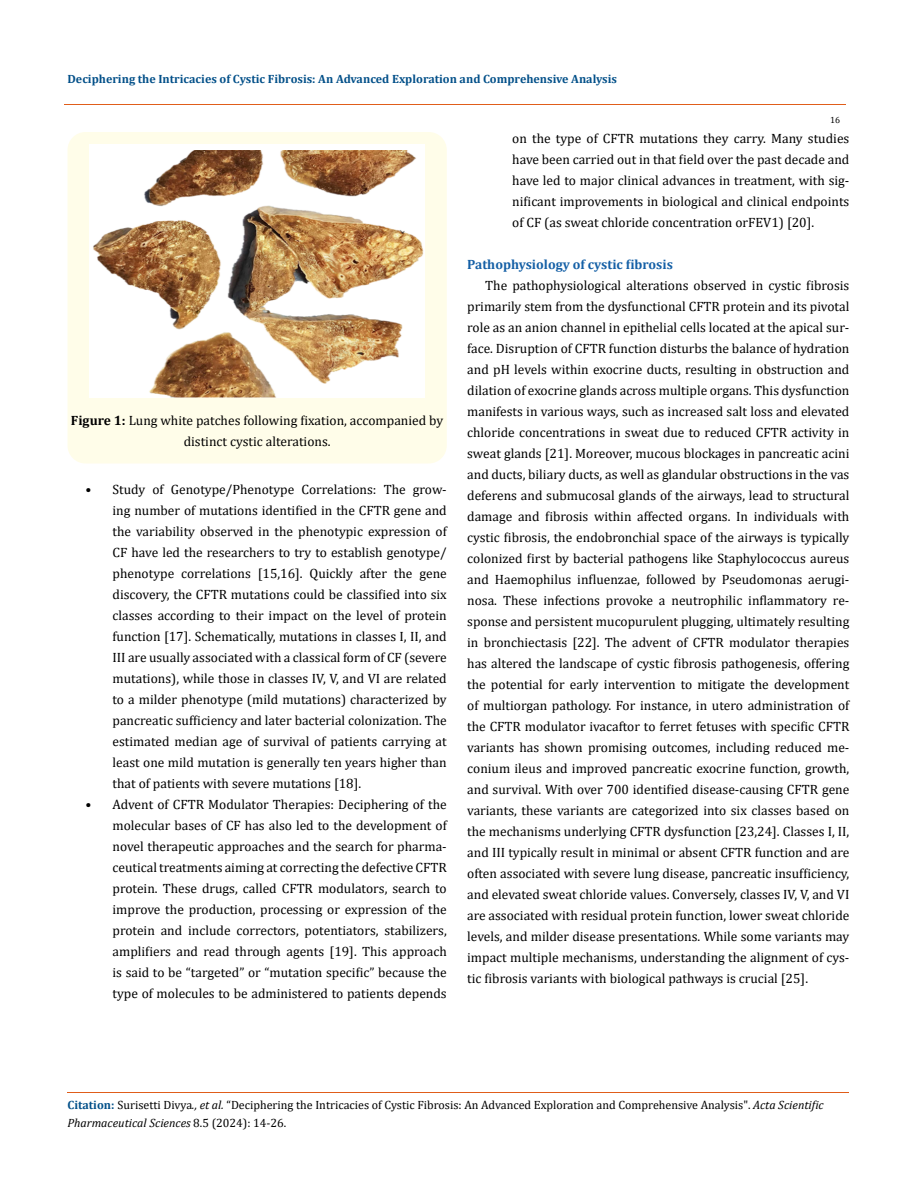
<style>
.page{position:relative;width:917px;height:1188px;background:#fff}
.page>*{position:absolute;margin:0;border:0;box-sizing:border-box;transform-origin:0 0}
.t1{font:13.5px/21px "Cambria";color:#000;text-align:justify}
.t2{font:700 13.5px "Cambria";color:#1560a6}
.t3{font:12px/18px "Cambria";color:#000}
.t4{font:700 12px "Cambria";color:#035089}
.t5{font:9px "Cambria";color:#000}
.s1{font-weight:700}
.s2{font-weight:700;color:#035089}
.s3{font-style:italic}
</style>
<div class="page">
<hr style="left:64px;top:104px;width:782px;height:1px;background:#e05d1a">
<div style="left:67px;top:132px;width:380px;height:332px;background:#fffde9;border-radius:18px"></div>
<img style="left:90px;top:145px;width:334px;height:253px">
<hr style="left:67px;top:1093px;width:782px;height:1px;background:#e05d1a">
<p class="t4" style="left:67px;top:70px;width:551px">Deciphering the Intricacies of Cystic Fibrosis: An Advanced Exploration and Comprehensive Analysis</p>
<p class="t5" style="left:830px;top:114px;width:11px">16</p>
<p class="t1" style="left:71px;top:409px;width:374px;text-align:center"><span class="s1">Figure 1:</span> Lung white patches following fixation, accompanied by distinct cystic alterations.</p>
<p class="t1" style="left:112px;top:478px;width:336px;text-indent:-27px">• Study of Genotype/Phenotype Correlations: The grow&shy;ing number of mutations identified in the CFTR gene and the variability observed in the phenotypic expression of CF have led the researchers to try to establish genotype/ phenotype correlations [15,16]. Quickly after the gene discovery, the CFTR mutations could be classified into six classes according to their impact on the level of protein function [17]. Schematically, mutations in classes I, II, and III are usually associated with a classical form of CF (severe mutations), while those in classes IV, V, and VI are related to a milder phenotype (mild mutations) characterized by pancreatic sufficiency and later bacterial colonization. The estimated median age of survival of patients carrying at least one mild mutation is generally ten years higher than that of patients with severe mutations [18].</p>
<p class="t1" style="left:112px;top:793px;width:336px;text-indent:-27px">• Advent of CFTR Modulator Therapies: Deciphering of the molecular bases of CF has also led to the development of novel therapeutic approaches and the search for pharma&shy;ceutical treatments aiming at correcting the defective CFTR protein. These drugs, called CFTR modulators, search to improve the production, processing or expression of the protein and include correctors, potentiators, stabilizers, amplifiers and read through agents [19]. This approach is said to be “targeted” or “mutation specific” because the type of molecules to be administered to patients depends</p>
<p class="t1" style="left:512px;top:127px;width:339px">on the type of CFTR mutations they carry. Many studies have been carried out in that field over the past decade and have led to major clinical advances in treatment, with sig&shy;nificant improvements in biological and clinical endpoints of CF (as sweat chloride concentration orFEV1) [20].</p>
<p class="t2" style="left:467px;top:254px;width:207px">Pathophysiology of cystic fibrosis</p>
<p class="t1" style="left:467px;top:274px;width:384px;text-indent:18px">The pathophysiological alterations observed in cystic fibrosis primarily stem from the dysfunctional CFTR protein and its pivotal role as an anion channel in epithelial cells located at the apical sur&shy;face. Disruption of CFTR function disturbs the balance of hydration and pH levels within exocrine ducts, resulting in obstruction and dilation of exocrine glands across multiple organs. This dysfunction manifests in various ways, such as increased salt loss and elevated chloride concentrations in sweat due to reduced CFTR activity in sweat glands [21]. Moreover, mucous blockages in pancreatic acini and ducts, biliary ducts, as well as glandular obstructions in the vas deferens and submucosal glands of the airways, lead to structural damage and fibrosis within affected organs. In individuals with cystic fibrosis, the endobronchial space of the airways is typically colonized first by bacterial pathogens like Staphylococcus aureus and Haemophilus influenzae, followed by Pseudomonas aerugi&shy;nosa. These infections provoke a neutrophilic inflammatory re&shy;sponse and persistent mucopurulent plugging, ultimately resulting in bronchiectasis [22]. The advent of CFTR modulator therapies has altered the landscape of cystic fibrosis pathogenesis, offering the potential for early intervention to mitigate the development of multiorgan pathology. For instance, in utero administration of the CFTR modulator ivacaftor to ferret fetuses with specific CFTR variants has shown promising outcomes, including reduced me&shy;conium ileus and improved pancreatic exocrine function, growth, and survival. With over 700 identified disease-causing CFTR gene variants, these variants are categorized into six classes based on the mechanisms underlying CFTR dysfunction [23,24]. Classes I, II, and III typically result in minimal or absent CFTR function and are often associated with severe lung disease, pancreatic insufficiency, and elevated sweat chloride values. Conversely, classes IV, V, and VI are associated with residual protein function, lower sweat chloride levels, and milder disease presentations. While some variants may impact multiple mechanisms, understanding the alignment of cys&shy;tic fibrosis variants with biological pathways is crucial [25].</p>
<p class="t3" style="left:67px;top:1096px;width:757px"><span class="s2">Citation:</span> Surisetti Divya<span class="s3">., et al.</span> “Deciphering the Intricacies of Cystic Fibrosis: An Advanced Exploration and Comprehensive Analysis". <span class="s3">Acta Scientific<br>Pharmaceutical Sciences</span> 8.5 (2024): 14-26.</p>
</div>
